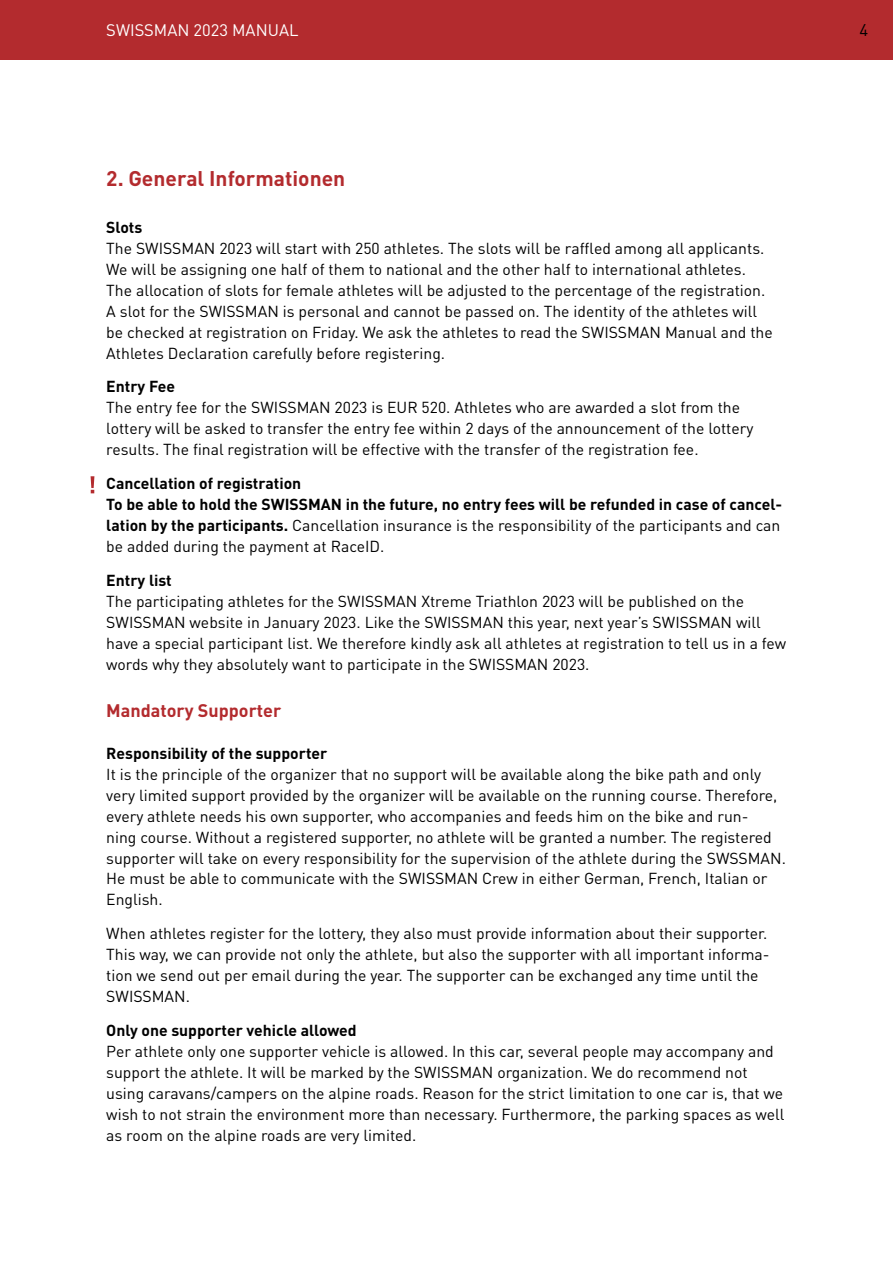
<style>
.page{position:relative;width:893px;height:1263px;background:#fff}
.page>*{position:absolute;margin:0;border:0;box-sizing:border-box;transform-origin:0 0}
.t1{font:700 21px "DIN Pro";color:#b32b2e}
.t2{font:700 18px "DIN Pro";color:#b32b2e}
.t3{font:16.8px "DIN Pro";color:#000}
.t4{font:16.5px "DIN Pro";color:#fff}
.t5{font:15.75px/21px "DIN Pro";color:#000}
.t6{font:700 15.75px/21px "DIN Pro";color:#000}
.s1{font-weight:400}
</style>
<div class="page">
<div style="left:0;top:0;width:893px;height:60px;background:#b32b2e"></div>
<svg style="left:91px;top:476px;width:3px;height:17px"></svg>
<p class="t4" style="left:106px;top:19px;width:194px">SWISSMAN 2023 MANUAL</p>
<p class="t3" style="left:859px;top:19px;width:10px">4</p>
<h1 class="t1" style="left:106px;top:164px;width:240px">2. General Informationen</h1>
<p class="t6" style="left:106px;top:216px;width:38px">Slots</p>
<p class="t5" style="left:106px;top:237px;width:668px">The SWISSMAN 2023 will start with 250 athletes. The slots will be raffled among all applicants.<br>We will be assigning one half of them to national and the other half to international athletes.<br>The allocation of slots for female athletes will be adjusted to the percentage of the registration.<br>A slot for the SWISSMAN is personal and cannot be passed on. The identity of the athletes will be checked at registration on Friday. We ask the athletes to read the SWISSMAN Manual and the Athletes Declaration carefully before registering.</p>
<p class="t6" style="left:106px;top:376px;width:70px">Entry Fee</p>
<p class="t5" style="left:106px;top:397px;width:649px">The entry fee for the SWISSMAN 2023 is EUR 520. Athletes who are awarded a slot from the lottery will be asked to transfer the entry fee within 2 days of the announcement of the lottery results. The final registration will be effective with the transfer of the registration fee.</p>
<p class="t6" style="left:106px;top:472px;width:677px">Cancellation of registration<br>To be able to hold the SWISSMAN in the future, no entry fees will be refunded in case of cancel&shy;lation by the participants. <span class="s1">Cancellation insurance is the responsibility of the participants and can be added during the payment at RaceID.</span></p>
<p class="t6" style="left:106px;top:569px;width:67px">Entry list</p>
<p class="t5" style="left:106px;top:590px;width:681px">The participating athletes for the SWISSMAN Xtreme Triathlon 2023 will be published on the SWISSMAN website in January 2023. Like the SWISSMAN this year, next year’s SWISSMAN will have a special participant list. We therefore kindly ask all athletes at registration to tell us in a few words why they absolutely want to participate in the SWISSMAN 2023.</p>
<p class="t2" style="left:106px;top:698px;width:176px">Mandatory Supporter</p>
<p class="t6" style="left:106px;top:742px;width:222px">Responsibility of the supporter</p>
<p class="t5" style="left:106px;top:763px;width:681px">It is the principle of the organizer that no support will be available along the bike path and only very limited support provided by the organizer will be available on the running course. Therefore, every athlete needs his own supporter, who accompanies and feeds him on the bike and run-<br>ning course. Without a registered supporter, no athlete will be granted a number. The registered supporter will take on every responsibility for the supervision of the athlete during the SWSSMAN.<br>He must be able to communicate with the SWISSMAN Crew in either German, French, Italian or English.</p>
<p class="t5" style="left:106px;top:922px;width:665px">When athletes register for the lottery, they also must provide information about their supporter.<br>This way, we can provide not only the athlete, but also the supporter with all important informa&shy;tion we send out per email during the year. The supporter can be exchanged any time until the SWISSMAN.</p>
<p class="t6" style="left:106px;top:1019px;width:252px">Only one supporter vehicle allowed</p>
<p class="t5" style="left:106px;top:1040px;width:680px">Per athlete only one supporter vehicle is allowed. In this car, several people may accompany and support the athlete. It will be marked by the SWISSMAN organization. We do recommend not using caravans/campers on the alpine roads. Reason for the strict limitation to one car is, that we wish to not strain the environment more than necessary. Furthermore, the parking spaces as well as room on the alpine roads are very limited.</p>
</div>
